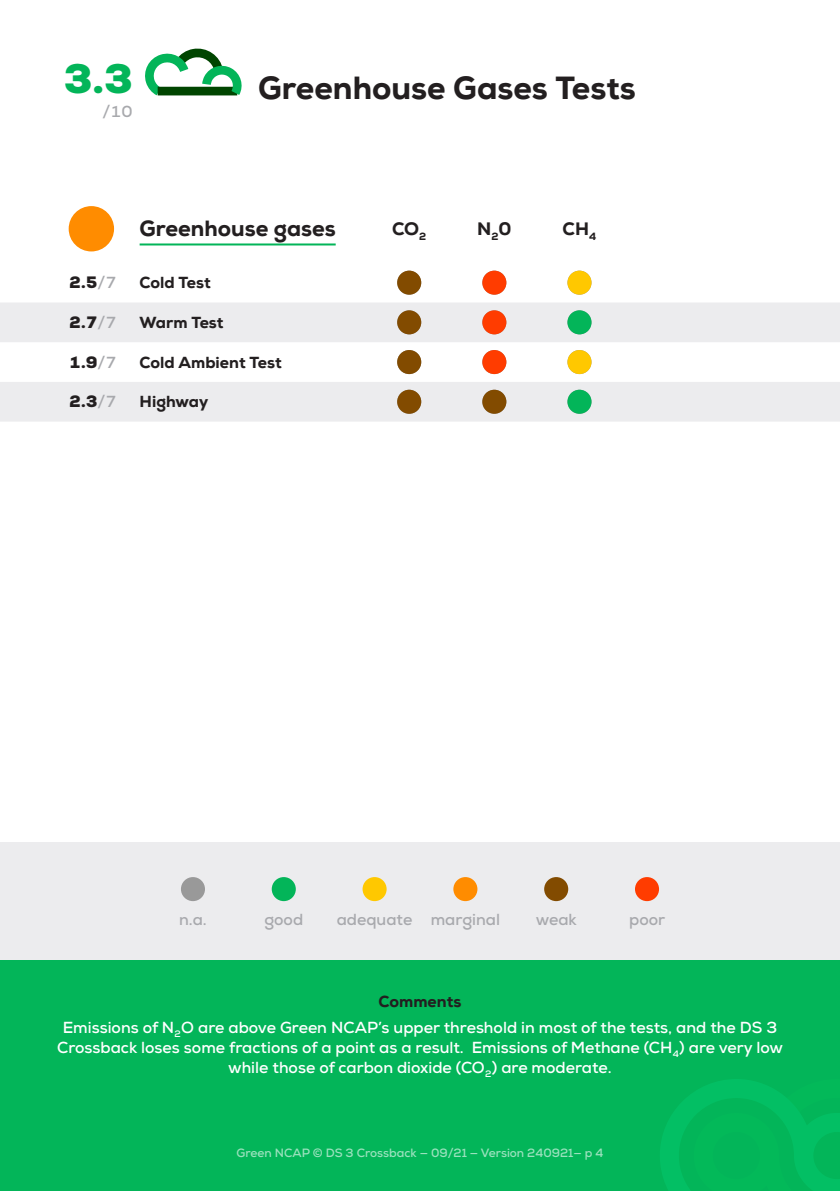
<style>
.page{position:relative;width:840px;height:1191px;background:#fff}
.page>*{position:absolute;margin:0;border:0;box-sizing:border-box;transform-origin:0 0}
.t1{font:900 40px "Nexa";color:#03b559}
.Testtitle{font:800 32px "Nexa";color:#231f20}
.TestSubtitle{font:800 22px "Nexa";color:#231f20}
.TestCategory{font:800 18px "Nexa";color:#231f20}
.CommentsBody{font:700 16px/20px "Nexa";color:#fff;text-align:center}
.Testname{font:800 16px "Nexa";color:#231f20}
.t2{font:700 16px "Nexa";color:#a8a9ad}
.t3{font:900 16px "Nexa";color:#231f20}
.CommentsTitle{font:800 16px "Nexa";color:#231f20}
.AdditionalInfo{font:700 12px "Nexa";color:#9ae1bd}
.s1{font-weight:700;color:#a8a9ad}
</style>
<div class="page">
<div style="left:0;top:960px;width:839px;height:231px;background:#03b559"></div>
<div style="left:0;top:842px;width:839px;height:118px;background:#ececee"></div>
<svg style="left:660px;top:1079px;width:179px;height:112px"></svg>
<div style="left:181px;top:877px;width:24px;height:24px;background:#999;border-radius:50%"></div>
<div style="left:271px;top:877px;width:24px;height:24px;background:#03b559;border-radius:50%"></div>
<div style="left:362px;top:877px;width:24px;height:24px;background:#ffc800;border-radius:50%"></div>
<div style="left:453px;top:877px;width:24px;height:24px;background:#ff8c00;border-radius:50%"></div>
<div style="left:544px;top:877px;width:24px;height:24px;background:#824b00;border-radius:50%"></div>
<div style="left:634px;top:877px;width:24px;height:24px;background:#ff3c00;border-radius:50%"></div>
<svg style="left:0;top:303px;width:839px;height:118px;fill:#ececee"></svg>
<svg style="left:69px;top:206px;width:45px;height:45px;fill:#ff8c00"></svg>
<hr style="left:139px;top:243px;width:196px;height:2px;background:#03b559">
<svg style="left:397px;top:271px;width:24px;height:24px"></svg>
<svg style="left:482px;top:271px;width:24px;height:24px"></svg>
<div style="left:567px;top:271px;width:24px;height:24px;background:#ffc800"></div>
<svg style="left:397px;top:310px;width:24px;height:24px"></svg>
<svg style="left:482px;top:310px;width:24px;height:24px"></svg>
<div style="left:567px;top:310px;width:24px;height:24px;background:#03b559"></div>
<svg style="left:397px;top:350px;width:24px;height:24px"></svg>
<svg style="left:482px;top:350px;width:24px;height:24px"></svg>
<svg style="left:567px;top:350px;width:24px;height:24px"></svg>
<svg style="left:397px;top:390px;width:24px;height:24px"></svg>
<svg style="left:482px;top:390px;width:24px;height:24px"></svg>
<div style="left:567px;top:390px;width:24px;height:24px;background:#03b559"></div>
<svg style="left:145px;top:48px;width:94px;height:48px"></svg>
<p class="t1" style="left:64px;top:52px;width:70px">3.3</p>
<p class="t2" style="left:102px;top:101px;width:32px">/10</p>
<p class="Testtitle" style="left:258px;top:68px;width:379px">Greenhouse Gases Tests</p>
<p class="TestSubtitle" style="left:139px;top:215px;width:197px">Greenhouse gases</p>
<p class="TestCategory" style="left:392px;top:217px;width:36px">CO<sub>2</sub></p>
<p class="TestCategory" style="left:477px;top:217px;width:36px">N<sub>2</sub>0</p>
<p class="TestCategory" style="left:562px;top:217px;width:35px">CH<sub>4</sub></p>
<p class="t3" style="left:69px;top:272px;width:49px">2.5<span class="s1">/7</span></p>
<p class="Testname" style="left:139px;top:272px;width:73px">Cold Test</p>
<p class="t3" style="left:69px;top:312px;width:49px">2.7<span class="s1">/7</span></p>
<p class="Testname" style="left:139px;top:312px;width:85px">Warm Test</p>
<p class="t3" style="left:69px;top:351px;width:49px">1.9<span class="s1">/7</span></p>
<p class="Testname" style="left:139px;top:352px;width:143px">Cold Ambient Test</p>
<p class="t3" style="left:69px;top:391px;width:49px">2.3<span class="s1">/7</span></p>
<p class="Testname" style="left:139px;top:391px;width:70px">Highway</p>
<p class="t2" style="left:179px;top:909px;width:29px">n.a.</p>
<p class="t2" style="left:264px;top:909px;width:40px">good</p>
<p class="t2" style="left:336px;top:909px;width:165px">adequate marginal</p>
<p class="t2" style="left:535px;top:909px;width:43px">weak</p>
<p class="t2" style="left:628px;top:909px;width:38px">poor</p>
<p class="CommentsTitle" style="left:378px;top:991px;width:84px">Comments</p>
<p class="CommentsBody" style="left:57px;top:1017px;width:727px">Emissions of N<sub>2</sub>O are above Green NCAP’s upper threshold in most of the tests, and the DS 3<br>Crossback loses some fractions of a point as a result. Emissions of Methane (CH<sub>4</sub>) are very low while those of carbon dioxide (CO<sub>2</sub>) are moderate.</p>
<p class="AdditionalInfo" style="left:236px;top:1145px;width:368px">Green NCAP © DS 3 Crossback — 09/21 — Version 240921— p 4</p>
</div>
